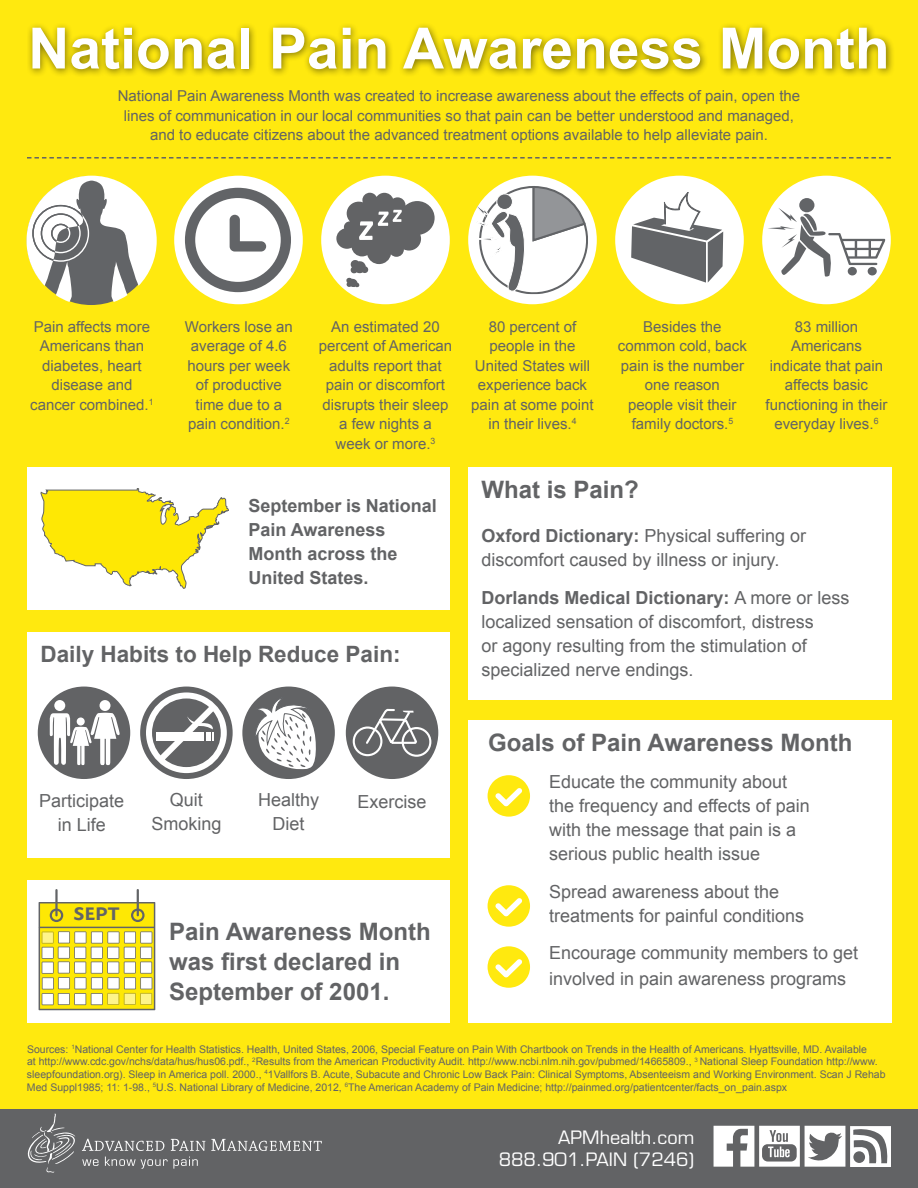
<style>
.page{position:relative;width:918px;height:1188px;background:#fff}
.page>*{position:absolute;margin:0;border:0;box-sizing:border-box;transform-origin:0 0}
.t1{font:700 57px "Arial";color:#fff}
.t2{font:25.95px "Today Sans BEF Medium SC";color:#626467}
.t3{font:700 24px/30px "Arial";color:#626365}
.t4{font:700 22.5px "Arial";color:#626365}
.t5{font:18px/24px "Arial";color:#626365}
.t6{font:700 18px/24px "Arial";color:#626365}
.t7{font:18px/21.6px "Eurostile LT Std";color:#fff;text-align:right}
.t8{font:15px/19.5px "Arial";color:#626365;text-align:center}
.t9{font:10.5px/12.6px "Arial";color:#626365}
.s1{font-weight:700}
</style>
<div class="page">
<div style="left:0;top:0;width:918px;height:1110px;background:#ffe90f"></div>
<div style="left:27px;top:880px;width:423px;height:143px;background:#fff"></div>
<div style="left:27px;top:21px;width:868px;height:57px;background:#000;opacity:.5"></div>
<div style="left:27px;top:467px;width:423px;height:143px;background:#fff"></div>
<div style="left:468px;top:720px;width:423px;height:303px;background:#fff"></div>
<div style="left:27px;top:632px;width:423px;height:226px;background:#fff"></div>
<div style="left:468px;top:467px;width:423px;height:233px;background:#fff"></div>
<svg style="left:488px;top:775px;width:42px;height:42px"></svg>
<svg style="left:488px;top:885px;width:42px;height:42px"></svg>
<svg style="left:488px;top:946px;width:42px;height:42px"></svg>
<svg style="left:40px;top:488px;width:189px;height:100px"></svg>
<div style="left:38px;top:687px;width:92px;height:92px;background:#626365;border-radius:50%"></div>
<div style="left:100px;top:700px;width:11px;height:11px;background:#fff;border-radius:50%"></div>
<div style="left:54px;top:700px;width:11px;height:11px;background:#fff;border-radius:50%"></div>
<svg style="left:50px;top:713px;width:70px;height:52px"></svg>
<div style="left:140px;top:687px;width:93px;height:92px;background:#626365;border-radius:50%"></div>
<svg style="left:146px;top:692px;width:81px;height:81px"></svg>
<div style="left:242px;top:687px;width:93px;height:92px;background:#626365;border-radius:50%"></div>
<svg style="left:254px;top:696px;width:62px;height:73px"></svg>
<div style="left:346px;top:687px;width:92px;height:92px;background:#626365;border-radius:50%"></div>
<svg style="left:353px;top:709px;width:78px;height:48px"></svg>
<svg style="left:27px;top:1033px;width:864px;height:1px"></svg>
<div style="left:0;top:1110px;width:918px;height:78px;background:#626365"></div>
<svg style="left:28px;top:1114px;width:47px;height:59px"></svg>
<svg style="left:82px;top:1139px;width:82px;height:12px"></svg>
<svg style="left:171px;top:1139px;width:34px;height:12px"></svg>
<svg style="left:211px;top:1139px;width:111px;height:12px"></svg>
<svg style="left:82px;top:1159px;width:17px;height:7px"></svg>
<svg style="left:105px;top:1157px;width:93px;height:12px"></svg>
<svg style="left:714px;top:1126px;width:177px;height:40px"></svg>
<div style="left:174px;top:176px;width:129px;height:128px;background:#fff;border-radius:50%"></div>
<svg style="left:185px;top:188px;width:106px;height:104px"></svg>
<div style="left:321px;top:176px;width:129px;height:128px;background:#fff;border-radius:50%"></div>
<div style="left:468px;top:176px;width:129px;height:128px;background:#fff;border-radius:50%"></div>
<svg style="left:472px;top:185px;width:116px;height:109px"></svg>
<div style="left:615px;top:176px;width:129px;height:128px;background:#fff;border-radius:50%"></div>
<svg style="left:631px;top:192px;width:92px;height:91px"></svg>
<div style="left:762px;top:176px;width:129px;height:128px;background:#fff;border-radius:50%"></div>
<div style="left:799px;top:198px;width:15px;height:14px;background:#626467;border-radius:50%"></div>
<svg style="left:768px;top:208px;width:117px;height:69px"></svg>
<svg style="left:336px;top:193px;width:99px;height:95px"></svg>
<svg style="left:26px;top:176px;width:131px;height:126px"></svg>
<svg style="left:27px;top:157px;width:864px;height:2px;background:#b7ab35"></svg>
<hr style="left:55px;top:889px;width:3px;height:27px;background:#626467">
<hr style="left:137px;top:889px;width:2px;height:27px;background:#626467">
<svg style="left:39px;top:902px;width:116px;height:108px"></svg>
<h1 class="t1" style="left:28px;top:10px;width:863px">National Pain Awareness Month</h1>
<p class="t8" style="left:118px;top:86px;width:684px">National Pain Awareness Month was created to increase awareness about the effects of pain, open the lines of communication in our local communities so that pain can be better understood and managed, and to educate citizens about the advanced treatment options available to help alleviate pain.</p>
<p class="t8" style="left:30px;top:317px;width:125px">Pain affects more<br>Americans than diabetes, heart disease and cancer combined.<sup>1</sup></p>
<p class="t8" style="left:185px;top:317px;width:110px">Workers lose an average of 4.6 hours per week of productive time due to a pain condition.<sup>2</sup></p>
<p class="t8" style="left:471px;top:317px;width:124px">80 percent of people in the<br>United States will experience back pain at some point in their lives.<sup>4</sup></p>
<p class="t8" style="left:618px;top:317px;width:130px">Besides the common cold, back pain is the number one reason<br>people visit their family doctors.<sup>5</sup></p>
<p class="t8" style="left:766px;top:317px;width:123px">83 million<br>Americans indicate that pain affects basic functioning in their everyday lives.<sup>6</sup></p>
<p class="t8" style="left:319px;top:317px;width:135px">An estimated 20 percent of American adults report that pain or discomfort disrupts their sleep a few nights a<br>week or more.<sup>3</sup></p>
<p class="t6" style="left:248px;top:494px;width:190px">September is National<br>Pain Awareness<br>Month across the<br>United States.</p>
<h3 class="t4" style="left:40px;top:639px;width:362px">Daily Habits to Help Reduce Pain:</h3>
<p class="t5" style="left:170px;top:788px;width:35px">Quit</p>
<p class="t5" style="left:358px;top:790px;width:71px">Exercise</p>
<p class="t5" style="left:151px;top:812px;width:72px">Smoking</p>
<p class="t5" style="left:39px;top:789px;width:87px;text-align:center">Participate in Life</p>
<p class="t5" style="left:258px;top:788px;width:63px;text-align:center">Healthy<br>Diet</p>
<h2 class="t2" style="left:74px;top:898px;width:48px">sept</h2>
<h3 class="t3" style="left:169px;top:917px;width:263px">Pain Awareness Month was first declared in<br>September of 2001.</h3>
<h3 class="t3" style="left:482px;top:475px;width:159px">What is Pain?</h3>
<p class="t5" style="left:482px;top:524px;width:326px"><span class="s1">Oxford Dictionary:</span> Physical suffering or discomfort caused by illness or injury.</p>
<p class="t5" style="left:482px;top:586px;width:370px"><span class="s1">Dorlands Medical Dictionary:</span> A more or less localized sensation of discomfort, distress<br>or agony resulting from the stimulation of specialized nerve endings.</p>
<h3 class="t3" style="left:488px;top:728px;width:366px">Goals of Pain Awareness Month</h3>
<p class="t5" style="left:549px;top:770px;width:262px">Educate the community about the frequency and effects of pain with the message that pain is a serious public health issue</p>
<p class="t5" style="left:549px;top:880px;width:257px">Spread awareness about the treatments for painful conditions</p>
<p class="t5" style="left:549px;top:941px;width:311px;line-height:25.2px">Encourage community members to get involved in pain awareness programs</p>
<p class="t9" style="left:27px;top:1043px;width:860px">Sources: <sup>1</sup>National Center for Health Statistics. Health, United States, 2006, Special Feature on Pain With Chartbook on Trends in the Health of Americans. Hyattsville, MD. Available<br>at http://www.cdc.gov/nchs/data/hus/hus06.pdf., <sup>2</sup>Results from the American Productivity Audit. http://www.ncbi.nlm.nih.gov/pubmed/14665809., <sup>3</sup> National Sleep Foundation http://www. sleepfoundation.org). Sleep in America poll. 2000., <sup>4</sup>1Vallfors B. Acute, Subacute and Chronic Low Back Pain: Clinical Symptoms, Absenteeism and Working Environment. Scan J Rehab Med Suppl1985; 11: 1-98., <sup>5</sup>U.S. National Library of Medicine, 2012, <sup>6</sup>The American Academy of Pain Medicine; http://painmed.org/patientcenter/facts_on_pain.aspx</p>
<p class="t7" style="left:499px;top:1127px;width:197px">APMhealth.com<br>888.901.PAIN (7246)</p>
</div>
